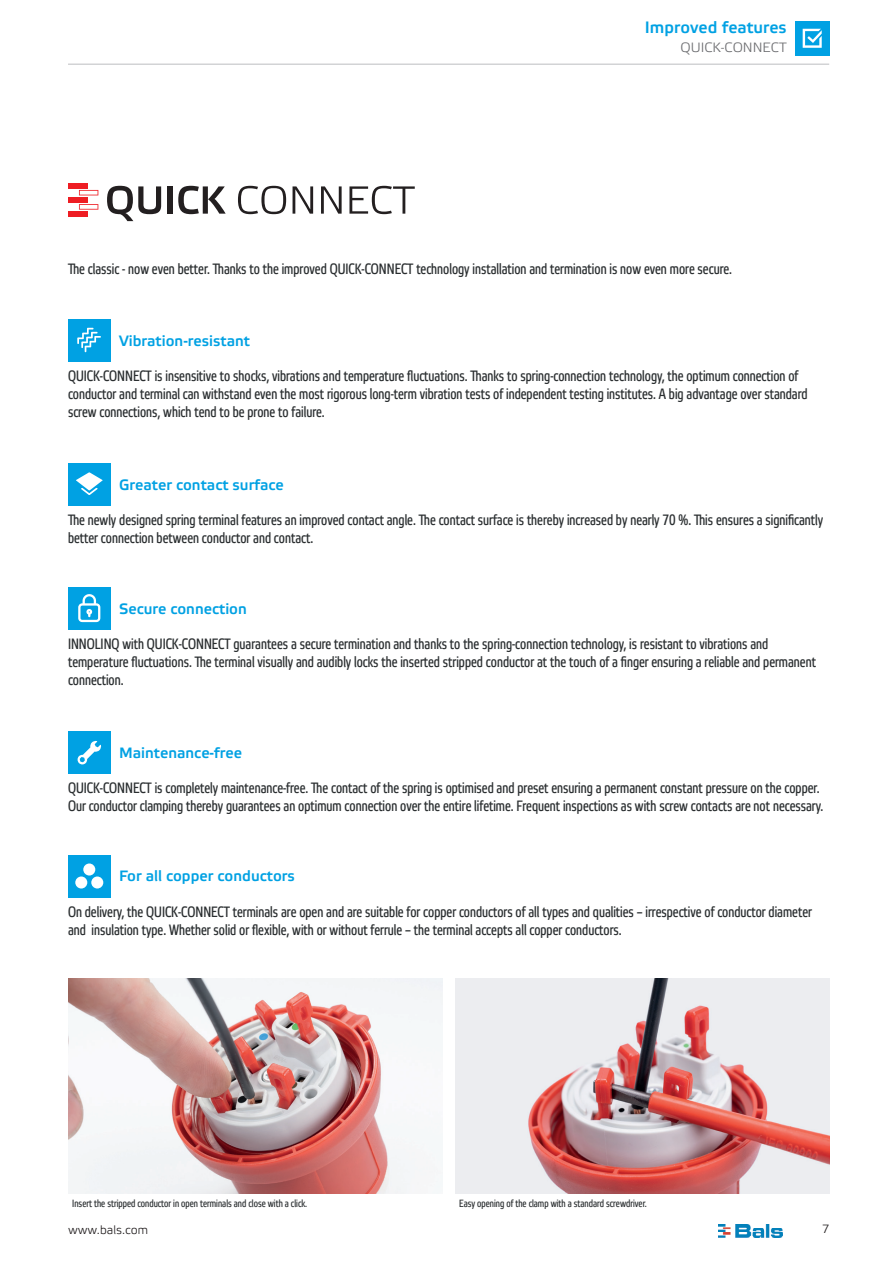
<style>
.page{position:relative;width:893px;height:1263px;background:#fff}
.page>*{position:absolute;margin:0;border:0;box-sizing:border-box;transform-origin:0 0}
.t1{font:500 16.5px "Etelka";color:#00a1e3}
.t2{font:15px/18px "Etelka Narrow Text";color:#2a2e30}
.t3{font:500 15px "Etelka";color:#00a1e3}
.t4{font:300 13.5px "Etelka";color:#6c6d70}
.t5{font:300 12px "Etelka";color:#231f20}
.t6{font:10.5px "Etelka Narrow Text";color:#2a2e30}
</style>
<div class="page">
<img style="left:719px;top:1225px;width:63px;height:12px">
<hr style="left:68px;top:64px;width:761px;height:1px;background:#bcbdc0">
<img style="left:455px;top:978px;width:374px;height:216px">
<img style="left:68px;top:978px;width:374px;height:216px">
<svg style="left:79px;top:204px;width:19px;height:6px"></svg>
<svg style="left:79px;top:190px;width:19px;height:5px"></svg>
<div style="left:68px;top:183px;width:19px;height:5px;background:#ee1d23"></div>
<div style="left:68px;top:197px;width:19px;height:6px;background:#ee1d23"></div>
<div style="left:68px;top:211px;width:19px;height:6px;background:#ee1d23"></div>
<svg style="left:107px;top:186px;width:54px;height:35px"></svg>
<div style="left:168px;top:186px;width:5px;height:28px;background:#231f20"></div>
<svg style="left:178px;top:186px;width:48px;height:28px"></svg>
<svg style="left:238px;top:186px;width:48px;height:28px"></svg>
<svg style="left:293px;top:186px;width:20px;height:28px"></svg>
<svg style="left:321px;top:186px;width:21px;height:28px"></svg>
<svg style="left:349px;top:186px;width:66px;height:28px"></svg>
<div style="left:795px;top:21px;width:34px;height:34px;background:#00a1e3"></div>
<svg style="left:803px;top:29px;width:19px;height:19px"></svg>
<div style="left:68px;top:731px;width:43px;height:43px;background:#00a1e3"></div>
<svg style="left:77px;top:741px;width:24px;height:23px"></svg>
<div style="left:68px;top:855px;width:43px;height:42px;background:#00a1e3"></div>
<div style="left:75px;top:876px;width:12px;height:12px;background:#fff;border-radius:50%"></div>
<div style="left:91px;top:876px;width:12px;height:12px;background:#fff;border-radius:50%"></div>
<div style="left:83px;top:863px;width:12px;height:12px;background:#fff;border-radius:50%"></div>
<div style="left:68px;top:319px;width:43px;height:42px;background:#00a1e3"></div>
<svg style="left:77px;top:328px;width:24px;height:24px"></svg>
<div style="left:68px;top:463px;width:43px;height:43px;background:#00a1e3"></div>
<svg style="left:76px;top:472px;width:27px;height:23px"></svg>
<div style="left:68px;top:587px;width:43px;height:42px;background:#00a1e3"></div>
<svg style="left:78px;top:594px;width:22px;height:28px"></svg>
<p class="t1" style="left:645px;top:17px;width:143px">Improved features</p>
<p class="t4" style="left:680px;top:39px;width:108px">QUICK-CONNECT</p>
<p class="t2" style="left:68px;top:261px;width:666px">The classic - now even better. Thanks to the improved QUICK-CONNECT technology installation and termination is now even more secure.</p>
<p class="t3" style="left:119px;top:331px;width:133px">Vibration-resistant</p>
<p class="t2" style="left:68px;top:367px;width:741px">QUICK-CONNECT is insensitive to shocks, vibrations and temperature fluctuations. Thanks to spring-connection technology, the optimum connection of conductor and terminal can withstand even the most rigorous long-term vibration tests of independent testing institutes. A big advantage over standard screw connections, which tend to be prone to failure.</p>
<p class="t3" style="left:119px;top:476px;width:166px">Greater contact surface</p>
<p class="t2" style="left:68px;top:512px;width:757px">The newly designed spring terminal features an improved contact angle. The contact surface is thereby increased by nearly 70 %. This ensures a significantly better connection between conductor and contact.</p>
<p class="t3" style="left:119px;top:599px;width:129px">Secure connection</p>
<p class="t2" style="left:68px;top:635px;width:749px">INNOLINQ with QUICK-CONNECT guarantees a secure termination and thanks to the spring-connection technology, is resistant to vibrations and temperature fluctuations. The terminal visually and audibly locks the inserted stripped conductor at the touch of a finger ensuring a reliable and permanent connection.</p>
<p class="t3" style="left:119px;top:743px;width:124px">Maintenance-free</p>
<p class="t2" style="left:68px;top:780px;width:757px">QUICK-CONNECT is completely maintenance-free. The contact of the spring is optimised and preset ensuring a permanent constant pressure on the copper.<br>Our conductor clamping thereby guarantees an optimum connection over the entire lifetime. Frequent inspections as with screw contacts are not necessary.</p>
<p class="t3" style="left:119px;top:867px;width:177px">For all copper conductors</p>
<p class="t2" style="left:68px;top:903px;width:745px">On delivery, the QUICK-CONNECT terminals are open and are suitable for copper conductors of all types and qualities – irrespective of conductor diameter and insulation type. Whether solid or flexible, with or without ferrule – the terminal accepts all copper conductors.</p>
<p class="t6" style="left:72px;top:1197px;width:236px">Insert the stripped conductor in open terminals and close with a click.</p>
<p class="t6" style="left:459px;top:1197px;width:189px">Easy opening of the clamp with a standard screwdriver.</p>
<p class="t5" style="left:68px;top:1222px;width:82px">www.bals.com</p>
<p class="t5" style="left:822px;top:1222px;width:9px">7</p>
</div>
